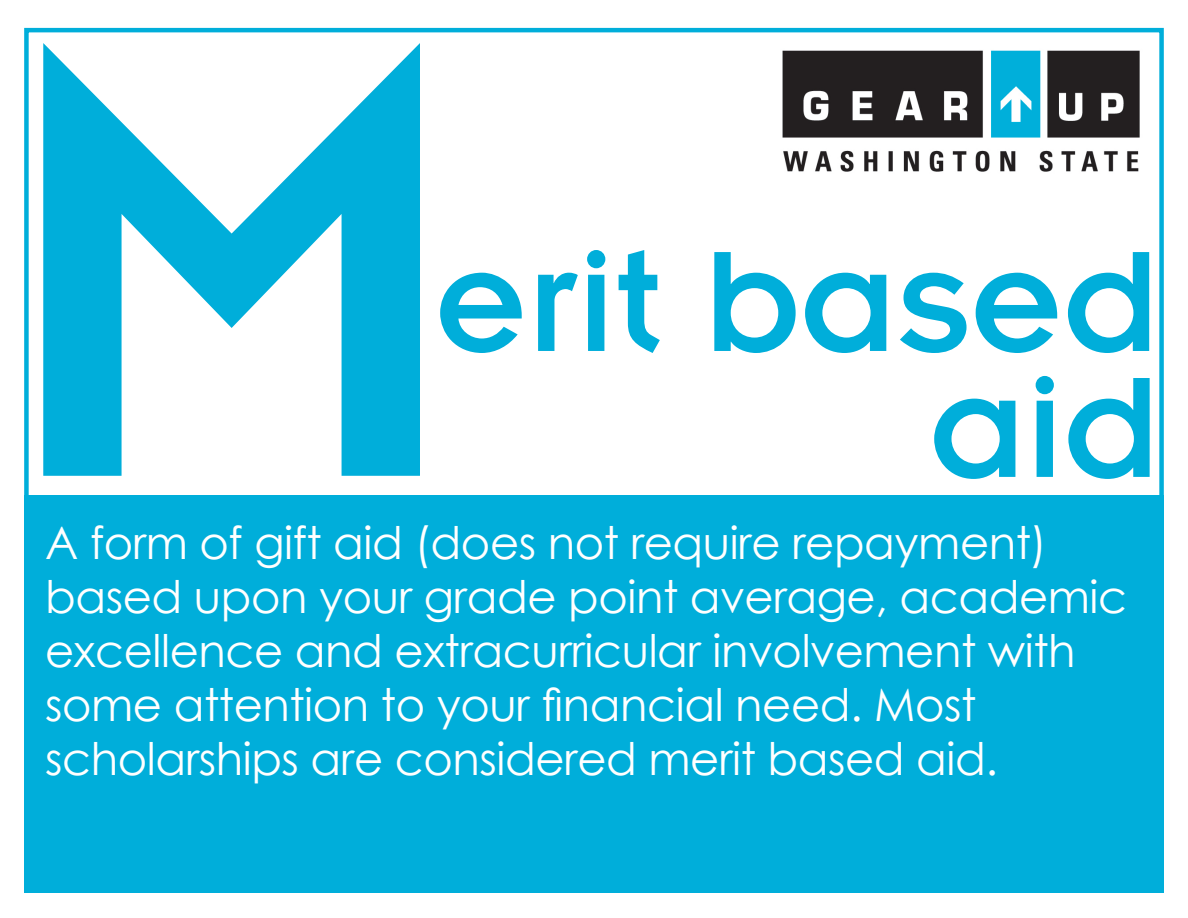
<style>
.page{position:relative;width:1188px;height:918px;background:#fff}
.page>*{position:absolute;margin:0;border:0;box-sizing:border-box;transform-origin:0 0}
.t1{font:675px "Insignia LT Std";color:#00aeda}
.t2{font:157.5px "Insignia LT Std";color:#00aeda}
.t3{font:45px/54px "Century Gothic";letter-spacing:-.01em;color:#fff}
</style>
<div class="page">
<img style="left:782px;top:50px;width:358px;height:122px">
<div style="left:25px;top:495px;width:1139px;height:398px;background:#00aeda"></div>
<p class="t1" style="left:-6px;top:-81px;width:477px">M</p>
<p class="t2" style="left:434px;top:221px;width:727px">erit based</p>
<p class="t2" style="left:929px;top:347px;width:232px">aid</p>
<p class="t3" style="left:45px;top:515px;width:1084px">A form of gift aid (does not require repayment) based upon your grade point average, academic excellence and extracurricular involvement with some attention to your financial need. Most scholarships are considered merit based aid.</p>
</div>
